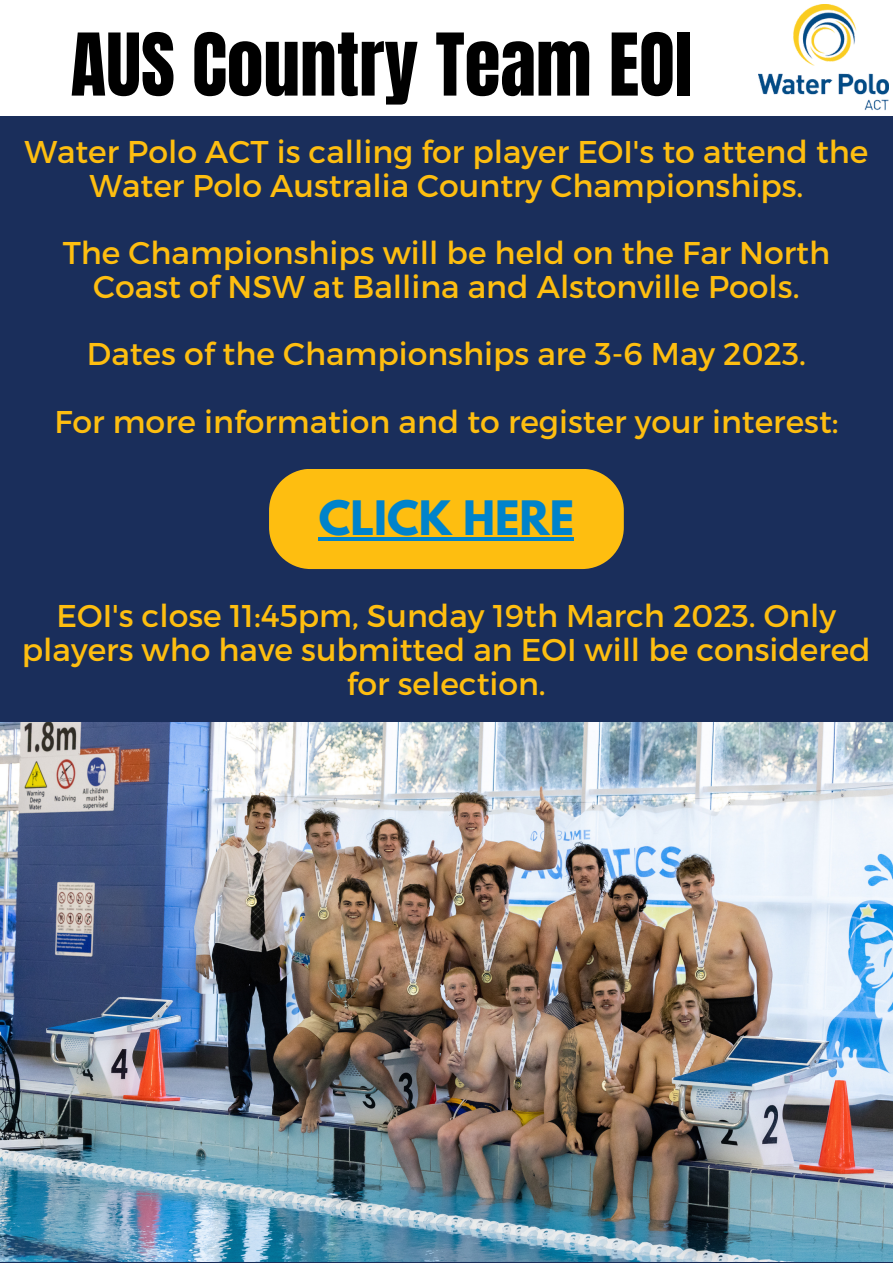
<style>
.page{position:relative;width:893px;height:1264px;background:#fff}
.page>*{position:absolute;margin:0;border:0;box-sizing:border-box;transform-origin:0 0}
.t1{font:73.5px "Anton";color:#000}
.t2{font:700 42px "League Spartan";color:#0083cb}
.t3{font:31.5px/33.8px "Montserrat";color:#febe10;text-align:center}
</style>
<div class="page">
<img style="left:758px;top:5px;width:130px;height:106px">
<div style="left:0;top:116px;width:892px;height:1146px;background:#1a2e5b"></div>
<div style="left:269px;top:469px;width:354px;height:100px;background:#febe10"></div>
<img style="left:0;top:722px;width:892px;height:539px">
<hr style="left:319px;top:537px;width:255px;height:3px;background:#0083cb">
<h1 class="t1" style="left:71px;top:12px;width:622px">AUS Country Team EOI</h1>
<p class="t3" style="left:24px;top:133px;width:845px">Water Polo ACT is calling for player EOI's to attend the<br>Water Polo Australia Country Championships.</p>
<p class="t3" style="left:63px;top:234px;width:768px">The Championships will be held on the Far North<br>Coast of NSW at Ballina and Alstonville Pools.</p>
<p class="t3" style="left:54px;top:319px;width:785px;line-height:67.5px">Dates of the Championships are 3-6 May 2023.<br>For more information and to register your interest:</p>
<h2 class="t2" style="left:319px;top:497px;width:257px">CLICK HERE</h2>
<p class="t3" style="left:22px;top:597px;width:850px">EOI's close 11:45pm, Sunday 19th March 2023. Only players who have submitted an EOI will be considered for selection.</p>
</div>
